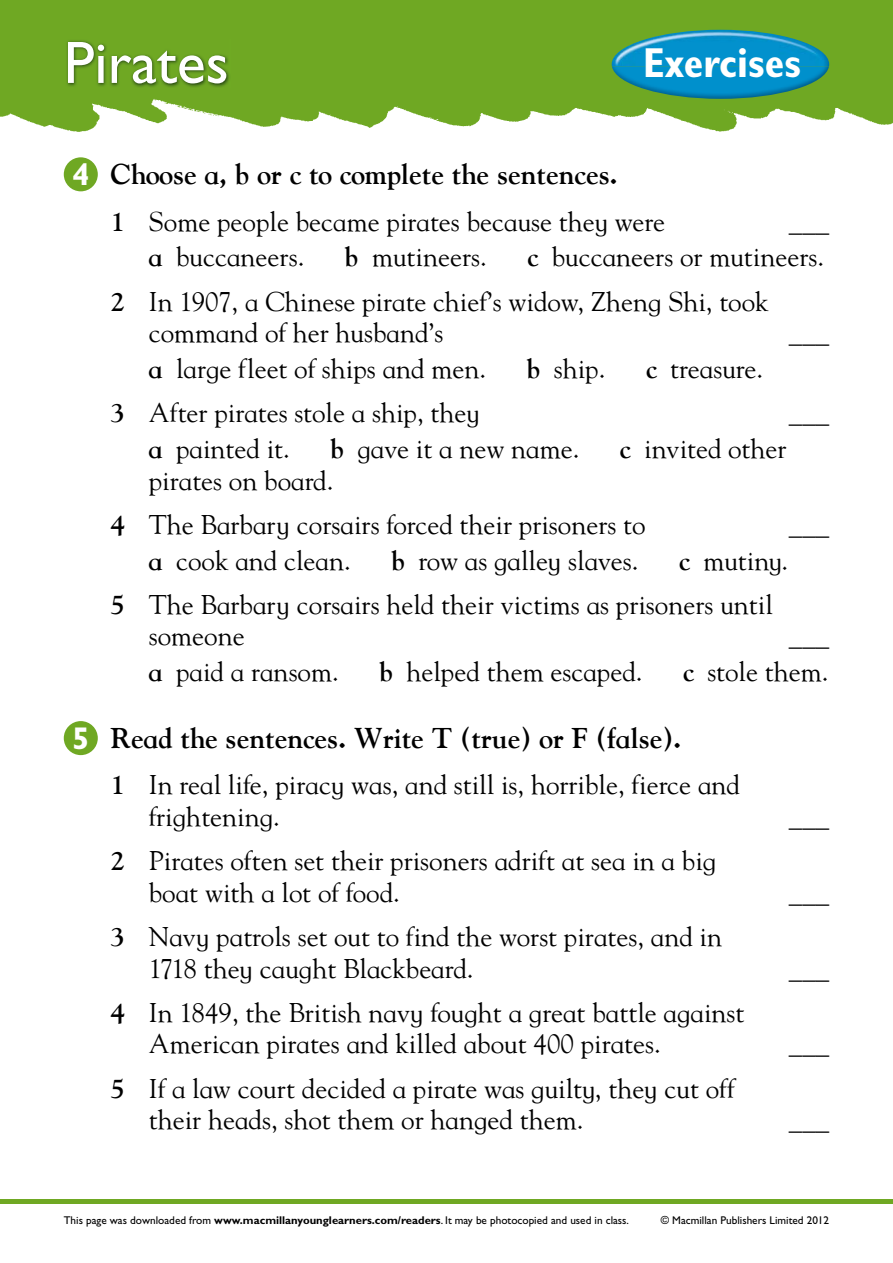
<style>
.page{position:relative;width:893px;height:1263px;background:#fff}
.page>*{position:absolute;margin:0;border:0;box-sizing:border-box;transform-origin:0 0}
.t1{font:60px "Gill Sans Std";color:#fff}
.t2{font:700 condensed 42px "Gill Sans Std";color:#fff}
.t3{font:700 28.5px "Goudy Infant";color:#000}
.t4{font:27px/31.5px "Goudy Infant";color:#000}
.t5{font:11.25px "Gill Sans Std";color:#000}
.s1{font-family:"Gill Alt One";font-size:31.5px;color:#fff}
.s2{font-weight:700}
</style>
<div class="page">
<div style="left:0;top:1199px;width:893px;height:5px;background:#6fa823"></div>
<img style="left:0;top:0;width:893px;height:132px">
<img style="left:66px;top:40px;width:165px;height:47px">
<img style="left:612px;top:30px;width:217px;height:69px">
<div style="left:64px;top:157px;width:34px;height:34px;background:#6fa823;border-radius:50%"></div>
<div style="left:64px;top:721px;width:34px;height:34px;background:#6fa823;border-radius:50%"></div>
<h1 class="t1" style="left:64px;top:28px;width:166px">Pirates</h1>
<h2 class="t2" style="left:643px;top:38px;width:160px">Exercises</h2>
<p class="t3" style="left:72px;top:157px;width:547px"><span class="s1">4</span> Choose a, b or c to complete the sentences.</p>
<p class="t4" style="left:111px;top:205px;width:556px"><span class="s2">1</span> Some people became pirates because they were</p>
<p class="t4" style="left:789px;top:205px;width:42px">___</p>
<p class="t4" style="left:111px;top:234px;width:715px;line-height:44.2px;text-indent:417px"><span class="s2">c</span> buccaneers or mutineers.<br><span class="s2">2</span> In 1907, a Chinese pirate chief’s widow, Zheng Shi, took</p>
<p class="t4" style="left:149px;top:316px;width:296px">command of her husband’s</p>
<p class="t4" style="left:789px;top:316px;width:42px">___</p>
<p class="t4" style="left:149px;top:352px;width:339px"><span class="s2">a</span> large fleet of ships and men.</p>
<p class="t4" style="left:527px;top:352px;width:80px"><span class="s2">b</span> ship.</p>
<p class="t4" style="left:646px;top:352px;width:119px"><span class="s2">c</span> treasure.</p>
<p class="t4" style="left:111px;top:396px;width:371px"><span class="s2">3</span> After pirates stole a ship, they</p>
<p class="t4" style="left:789px;top:396px;width:42px">___</p>
<p class="t4" style="left:149px;top:432px;width:143px"><span class="s2">a</span> painted it.</p>
<p class="t4" style="left:330px;top:432px;width:250px"><span class="s2">b</span> gave it a new name.</p>
<p class="t4" style="left:620px;top:432px;width:168px"><span class="s2">c</span> invited other</p>
<p class="t4" style="left:111px;top:457px;width:537px;line-height:44.2px;text-indent:38px">pirates on board.<br><span class="s2">4</span> The Barbary corsairs forced their prisoners to</p>
<p class="t4" style="left:789px;top:508px;width:42px">___</p>
<p class="t4" style="left:149px;top:544px;width:204px"><span class="s2">a</span> cook and clean.</p>
<p class="t4" style="left:391px;top:544px;width:249px"><span class="s2">b</span> row as galley slaves.</p>
<p class="t4" style="left:149px;top:241px;width:157px"><span class="s2">a</span> buccaneers.</p>
<p class="t4" style="left:345px;top:241px;width:143px"><span class="s2">b</span> mutineers.</p>
<p class="t4" style="left:111px;top:537px;width:679px;line-height:44.2px;text-indent:569px"><span class="s2">c</span> mutiny.<br><span class="s2">5</span> The Barbary corsairs held their victims as prisoners until</p>
<p class="t4" style="left:149px;top:619px;width:97px">someone</p>
<p class="t4" style="left:789px;top:619px;width:42px">___</p>
<p class="t4" style="left:149px;top:655px;width:192px"><span class="s2">a</span> paid a ransom.</p>
<p class="t4" style="left:379px;top:655px;width:265px"><span class="s2">b</span> helped them escaped.</p>
<p class="t4" style="left:683px;top:655px;width:147px"><span class="s2">c</span> stole them.</p>
<p class="t3" style="left:72px;top:721px;width:611px"><span class="s1">5</span> Read the sentences. Write T (true) or F (false).</p>
<p class="t4" style="left:149px;top:768px;width:593px;text-indent:-38px"><span class="s2">1</span> In real life, piracy was, and still is, horrible, fierce and frightening.</p>
<p class="t4" style="left:789px;top:800px;width:42px">___</p>
<p class="t4" style="left:149px;top:844px;width:569px;text-indent:-38px"><span class="s2">2</span> Pirates often set their prisoners adrift at sea in a big boat with a lot of food.</p>
<p class="t4" style="left:789px;top:876px;width:42px">___</p>
<p class="t4" style="left:149px;top:920px;width:575px;text-indent:-38px"><span class="s2">3</span> Navy patrols set out to find the worst pirates, and in<br>1718 they caught Blackbeard.</p>
<p class="t4" style="left:789px;top:951px;width:42px">___</p>
<p class="t4" style="left:149px;top:996px;width:597px;text-indent:-38px"><span class="s2">4</span> In 1849, the British navy fought a great battle against<br>American pirates and killed about 400 pirates.</p>
<p class="t4" style="left:789px;top:1027px;width:42px">___</p>
<p class="t4" style="left:149px;top:1072px;width:587px;text-indent:-38px"><span class="s2">5</span> If a law court decided a pirate was guilty, they cut off their heads, shot them or hanged them.</p>
<p class="t4" style="left:789px;top:1103px;width:42px">___</p>
<p class="t5" style="left:64px;top:1213px;width:567px">This page was downloaded from <span class="s2">www.macmillanyounglearners.com/readers</span>. It may be photocopied and used in class.</p>
<p class="t5" style="left:661px;top:1213px;width:170px">© Macmillan Publishers Limited 2012</p>
</div>
